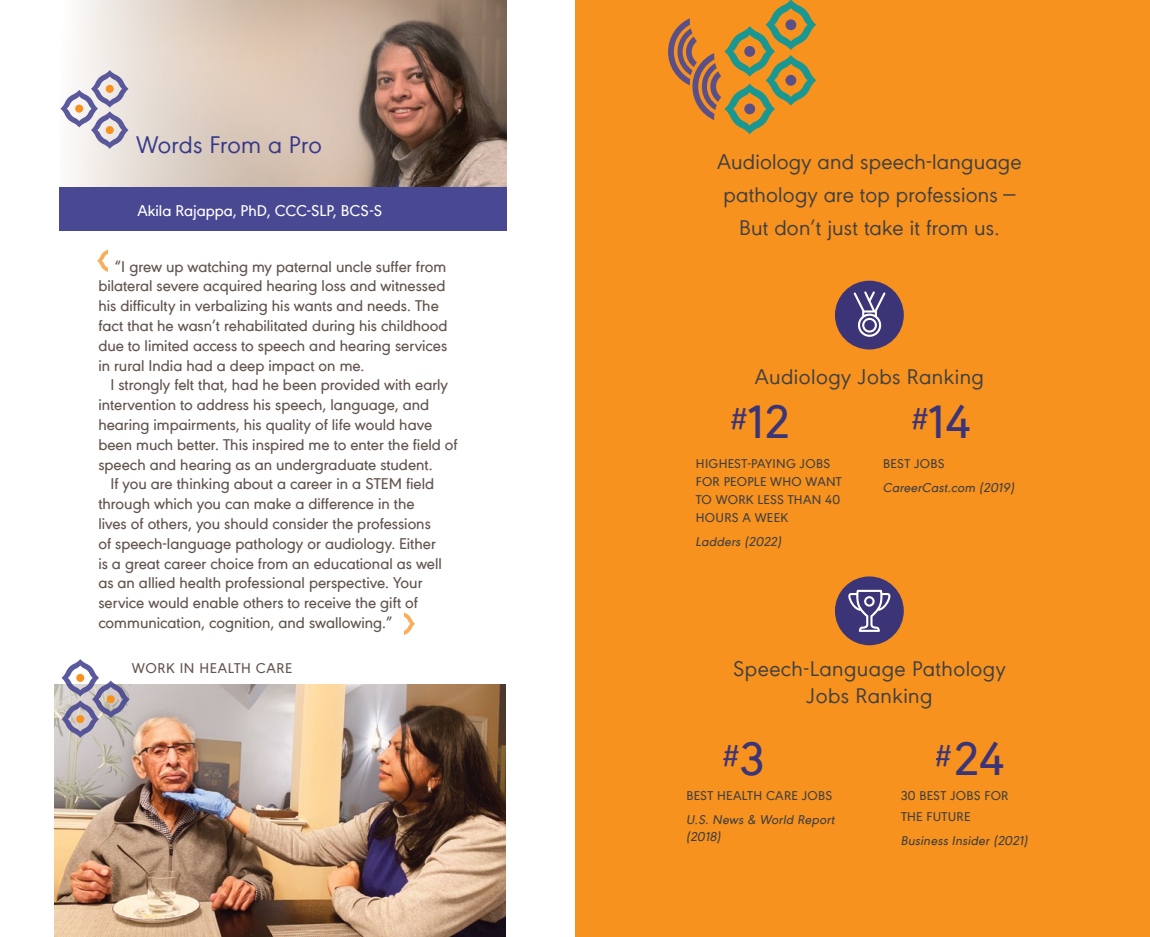
<style>
.page{position:relative;width:1150px;height:937px;background:#fff}
.page>*{position:absolute;margin:0;border:0;box-sizing:border-box;transform-origin:0 0}
.t1{font:500 49.5px "URW Geometric";color:#262a82}
.t2{font:500 31.5px "URW Geometric";color:#262a82}
.t3{font:25.5px "URW Geometric";letter-spacing:-.01em;color:#38398a}
.t4{font:22.5px/33px "URW Geometric";letter-spacing:.01em;color:#414042;text-align:center}
.t5{font:500 16.5px/19.8px "URW Geometric";color:#63554f}
.t6{font:500 16.5px "URW Geometric";color:#fff}
.t7{font:500 15px "URW Geometric";letter-spacing:.04em;color:#63554f}
.t8{font:500 13.5px/18px "URW Geometric";letter-spacing:.02em;color:#414042}
.t9{font:italic 500 13.5px/16.5px "URW Geometric";letter-spacing:.02em;color:#414042}
.s1{font-size:49.5px}
</style>
<div class="page">
<img style="left:71px;top:0;width:435px;height:187px">
<img style="left:54px;top:684px;width:451px;height:253px">
<div style="left:59px;top:187px;width:447px;height:43px;background:#494893"></div>
<svg style="left:60px;top:70px;width:68px;height:79px"></svg>
<div style="left:106px;top:85px;width:8px;height:8px;background:#f7921e;border-radius:50%"></div>
<svg style="left:404px;top:612px;width:11px;height:23px"></svg>
<svg style="left:97px;top:249px;width:11px;height:23px"></svg>
<svg style="left:62px;top:659px;width:67px;height:79px"></svg>
<div style="left:76px;top:715px;width:8px;height:8px;background:#f7921e;border-radius:50%"></div>
<div style="left:575px;top:0;width:574px;height:937px;background:#f7921e"></div>
<svg style="left:668px;top:0;width:148px;height:134px"></svg>
<div style="left:744px;top:104px;width:11px;height:10px;background:#5a4f87;border-radius:50%"></div>
<div style="left:834px;top:281px;width:69px;height:68px;background:#3b3477;border-radius:50%"></div>
<svg style="left:853px;top:291px;width:32px;height:46px"></svg>
<svg style="left:834px;top:576px;width:69px;height:69px;background:#433873"></svg>
<svg style="left:848px;top:590px;width:42px;height:42px;background:#6c6799"></svg>
<h3 class="t3" style="left:136px;top:126px;width:187px">Words From a Pro</h3>
<p class="t6" style="left:137px;top:198px;width:246px">Akila Rajappa, PhD, CCC-SLP, BCS-S</p>
<p class="t5" style="left:98px;top:255px;width:350px;text-indent:16px">“I grew up watching my paternal uncle suffer from bilateral severe acquired hearing loss and witnessed his difficulty in verbalizing his wants and needs. The fact that he wasn’t rehabilitated during his childhood due to limited access to speech and hearing services in rural India had a deep impact on me.</p>
<p class="t5" style="left:98px;top:374px;width:361px;text-indent:12px">I strongly felt that, had he been provided with early intervention to address his speech, language, and hearing impairments, his quality of life would have been much better. This inspired me to enter the field of speech and hearing as an undergraduate student.</p>
<p class="t5" style="left:98px;top:473px;width:345px;text-indent:12px">If you are thinking about a career in a STEM field through which you can make a difference in the lives of others, you should consider the professions of speech-language pathology or audiology. Either is a great career choice from an educational as well as an allied health professional perspective. Your service would enable others to receive the gift of communication, cognition, and swallowing.”</p>
<p class="t7" style="left:132px;top:657px;width:162px">WORK IN HEALTH CARE</p>
<h3 class="t4" style="left:716px;top:143px;width:306px">Audiology and speech-language pathology are top professions —<br>But don’t just take it from us.</h3>
<h3 class="t4" style="left:754px;top:358px;width:230px">Audiology Jobs Ranking</h3>
<h1 class="t1" style="left:729px;top:385px;width:61px"><sup>#</sup>12</h1>
<h1 class="t1" style="left:909px;top:385px;width:63px"><sup>#</sup>14</h1>
<p class="t8" style="left:695px;top:454px;width:147px">HIGHEST-PAYING JOBS<br>FOR PEOPLE WHO WANT<br>TO WORK LESS THAN 40<br>HOURS A WEEK</p>
<p class="t9" style="left:695px;top:532px;width:87px">Ladders (2022)</p>
<p class="t8" style="left:883px;top:454px;width:63px">BEST JOBS</p>
<p class="t9" style="left:883px;top:478px;width:133px">CareerCast.com (2019)</p>
<h3 class="t4" style="left:733px;top:654px;width:274px;line-height:27px">Speech-Language Pathology<br>Jobs Ranking</h3>
<h2 class="t2" style="left:721px;top:732px;width:44px">#<span class="s1">3</span></h2>
<p class="t8" style="left:686px;top:786px;width:147px">BEST HEALTH CARE JOBS</p>
<p class="t9" style="left:686px;top:810px;width:150px">U.S. News &amp; World Report (2018)</p>
<h1 class="t1" style="left:934px;top:722px;width:71px"><sup>#</sup>24</h1>
<p class="t8" style="left:900px;top:784px;width:109px;line-height:21px">30 BEST JOBS FOR<br>THE FUTURE</p>
<p class="t9" style="left:900px;top:831px;width:129px">Business Insider (2021)</p>
</div>
